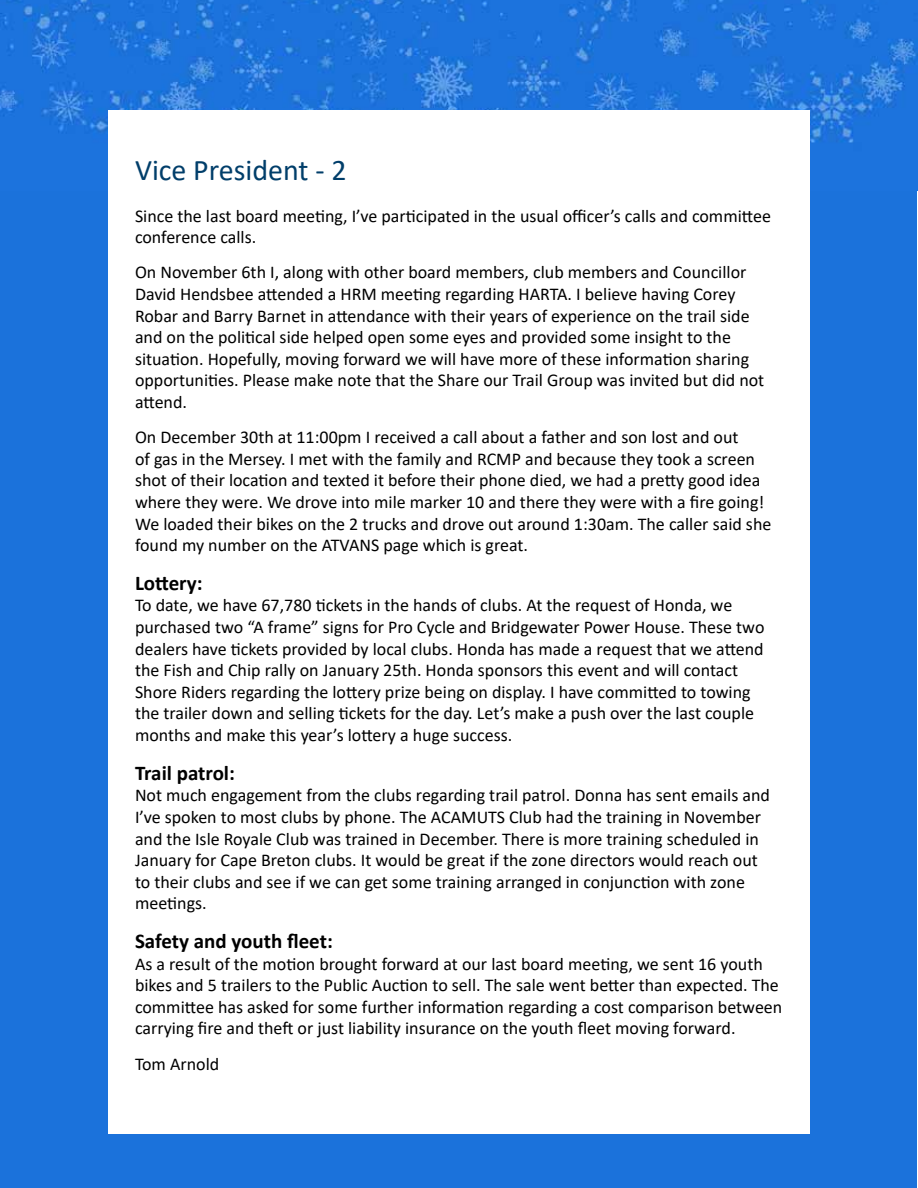
<style>
.page{position:relative;width:918px;height:1188px;background:#fff}
.page>*{position:absolute;margin:0;border:0;box-sizing:border-box;transform-origin:0 0}
.t1{font:30px "Calibri";color:#013e6a}
.t2{font:700 21px "Calibri";color:#000}
.t3{font:18px/21.6px "Calibri";color:#000}
</style>
<div class="page">
<div style="left:0;top:191px;width:917px;height:997px;background:#1b72db"></div>
<img style="left:0;top:0;width:917px;height:191px">
<div style="left:108px;top:110px;width:701px;height:1024px;background:#fff"></div>
<h1 class="t1" style="left:135px;top:149px;width:213px">Vice President - 2</h1>
<p class="t3" style="left:135px;top:205px;width:638px">Since the last board meeting, I’ve participated in the usual officer’s calls and committee conference calls.</p>
<p class="t3" style="left:135px;top:261px;width:631px">On November 6th I, along with other board members, club members and Councillor David Hendsbee attended a HRM meeting regarding HARTA. I believe having Corey Robar and Barry Barnet in attendance with their years of experience on the trail side and on the political side helped open some eyes and provided some insight to the situation. Hopefully, moving forward we will have more of these information sharing opportunities. Please make note that the Share our Trail Group was invited but did not attend.</p>
<p class="t3" style="left:135px;top:426px;width:638px">On December 30th at 11:00pm I received a call about a father and son lost and out<br>of gas in the Mersey. I met with the family and RCMP and because they took a screen shot of their location and texted it before their phone died, we had a pretty good idea where they were. We drove into mile marker 10 and there they were with a fire going!<br>We loaded their bikes on the 2 trucks and drove out around 1:30am. The caller said she found my number on the ATVANS page which is great.</p>
<p class="t2" style="left:135px;top:568px;width:69px">Lottery:</p>
<p class="t3" style="left:135px;top:594px;width:631px">To date, we have 67,780 tickets in the hands of clubs. At the request of Honda, we purchased two “A frame” signs for Pro Cycle and Bridgewater Power House. These two dealers have tickets provided by local clubs. Honda has made a request that we attend the Fish and Chip rally on January 25th. Honda sponsors this event and will contact Shore Riders regarding the lottery prize being on display. I have committed to towing the trailer down and selling tickets for the day. Let’s make a push over the last couple months and make this year’s lottery a huge success.</p>
<p class="t2" style="left:135px;top:758px;width:101px">Trail patrol:</p>
<p class="t3" style="left:135px;top:784px;width:636px">Not much engagement from the clubs regarding trail patrol. Donna has sent emails and I’ve spoken to most clubs by phone. The ACAMUTS Club had the training in November and the Isle Royale Club was trained in December. There is more training scheduled in January for Cape Breton clubs. It would be great if the zone directors would reach out to their clubs and see if we can get some training arranged in conjunction with zone meetings.</p>
<p class="t2" style="left:135px;top:926px;width:199px">Safety and youth fleet:</p>
<p class="t3" style="left:135px;top:952px;width:649px">As a result of the motion brought forward at our last board meeting, we sent 16 youth bikes and 5 trailers to the Public Auction to sell. The sale went better than expected. The committee has asked for some further information regarding a cost comparison between carrying fire and theft or just liability insurance on the youth fleet moving forward.</p>
<p class="t3" style="left:135px;top:1052px;width:86px">Tom Arnold</p>
</div>
